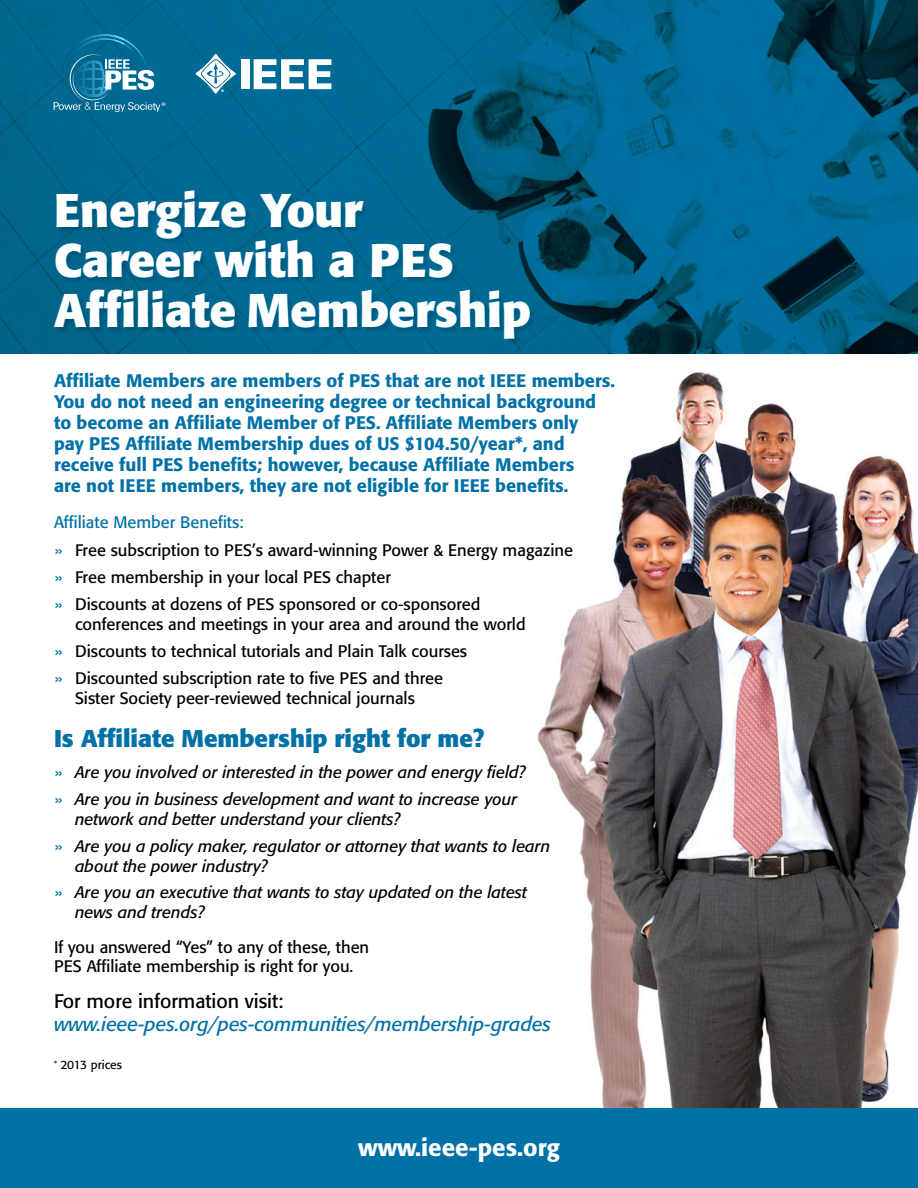
<style>
.page{position:relative;width:918px;height:1188px;background:#fff}
.page>*{position:absolute;margin:0;border:0;box-sizing:border-box;transform-origin:0 0}
.t1{font:700 46.8px/50.1px "Formata";color:#fff}
.t2{font:700 24px "Formata";color:#0071a6}
.t3{font:500 24px "Formata";color:#fff}
.t4{font:italic 19.5px "Formata";color:#0071a6}
.t5{font:19.5px "Formata";color:#000}
.t6{font:500 18px/21px "Formata";color:#0071a6}
.t7{font:16.5px/19.5px "Formata";color:#000}
.t8{font:italic 16.5px/19.5px "Formata";color:#000}
.t9{font:16.5px "Formata";color:#0071a6}
.t10{font:12px "Formata";color:#000}
.s1{font-family:"Helvetica";color:#0071a6}
.s2{font-family:"Helvetica";font-style:normal;color:#0071a6}
</style>
<div class="page">
<img style="left:536px;top:371px;width:382px;height:737px">
<div style="left:0;top:1108px;width:918px;height:80px;background:#0071a6"></div>
<img style="left:0;top:0;width:918px;height:354px">
<p class="t1" style="left:54px;top:185px;width:479px">Energize Your<br>Career with a PES<br>Affiliate Membership</p>
<p class="t6" style="left:54px;top:370px;width:562px">Affiliate Members are members of PES that are not IEEE members.<br>You do not need an engineering degree or technical background</p>
<p class="t6" style="left:54px;top:412px;width:526px">to become an Affiliate Member of PES. Affiliate Members only</p>
<p class="t6" style="left:54px;top:433px;width:512px">pay PES Affiliate Membership dues of US $104.50/year*, and</p>
<p class="t6" style="left:54px;top:454px;width:522px">receive full PES benefits; however, because Affiliate Members</p>
<p class="t6" style="left:54px;top:475px;width:516px">are not IEEE members, they are not eligible for IEEE benefits.</p>
<p class="t9" style="left:54px;top:512px;width:191px">Affiliate Member Benefits:</p>
<p class="t7" style="left:54px;top:541px;width:521px"><span class="s1">»</span> Free subscription to PES’s award-winning Power &amp; Energy magazine</p>
<p class="t7" style="left:54px;top:568px;width:338px"><span class="s1">»</span> Free membership in your local PES chapter</p>
<p class="t7" style="left:75px;top:595px;width:452px;text-indent:-21px"><span class="s1">»</span> Discounts at dozens of PES sponsored or co-sponsored conferences and meetings in your area and around the world</p>
<p class="t7" style="left:54px;top:641px;width:415px"><span class="s1">»</span> Discounts to technical tutorials and Plain Talk courses</p>
<p class="t7" style="left:54px;top:668px;width:391px;text-align:center"><span class="s1">»</span> Discounted subscription rate to five PES and three<br>Sister Society peer-reviewed technical journals</p>
<p class="t2" style="left:54px;top:723px;width:432px">Is Affiliate Membership right for me?</p>
<p class="t8" style="left:54px;top:763px;width:473px"><span class="s2">»</span> Are you involved or interested in the power and energy field?</p>
<p class="t8" style="left:75px;top:790px;width:444px;text-indent:-21px"><span class="s2">»</span> Are you in business development and want to increase your network and better understand your clients?</p>
<p class="t8" style="left:75px;top:836px;width:477px;text-indent:-21px"><span class="s2">»</span> Are you a policy maker, regulator or attorney that wants to learn about the power industry?</p>
<p class="t8" style="left:75px;top:883px;width:454px;text-indent:-21px"><span class="s2">»</span> Are you an executive that wants to stay updated on the latest news and trends?</p>
<p class="t7" style="left:54px;top:937px;width:317px">If you answered “Yes” to any of these, then<br>PES Affiliate membership is right for you.</p>
<p class="t5" style="left:54px;top:989px;width:231px">For more information visit:</p>
<p class="t4" style="left:54px;top:1012px;width:499px">www.ieee-pes.org/pes-communities/membership-grades</p>
<p class="t10" style="left:54px;top:1058px;width:70px"><sup>*</sup> 2013 prices</p>
<p class="t3" style="left:358px;top:1133px;width:203px">www.ieee-pes.org</p>
</div>
